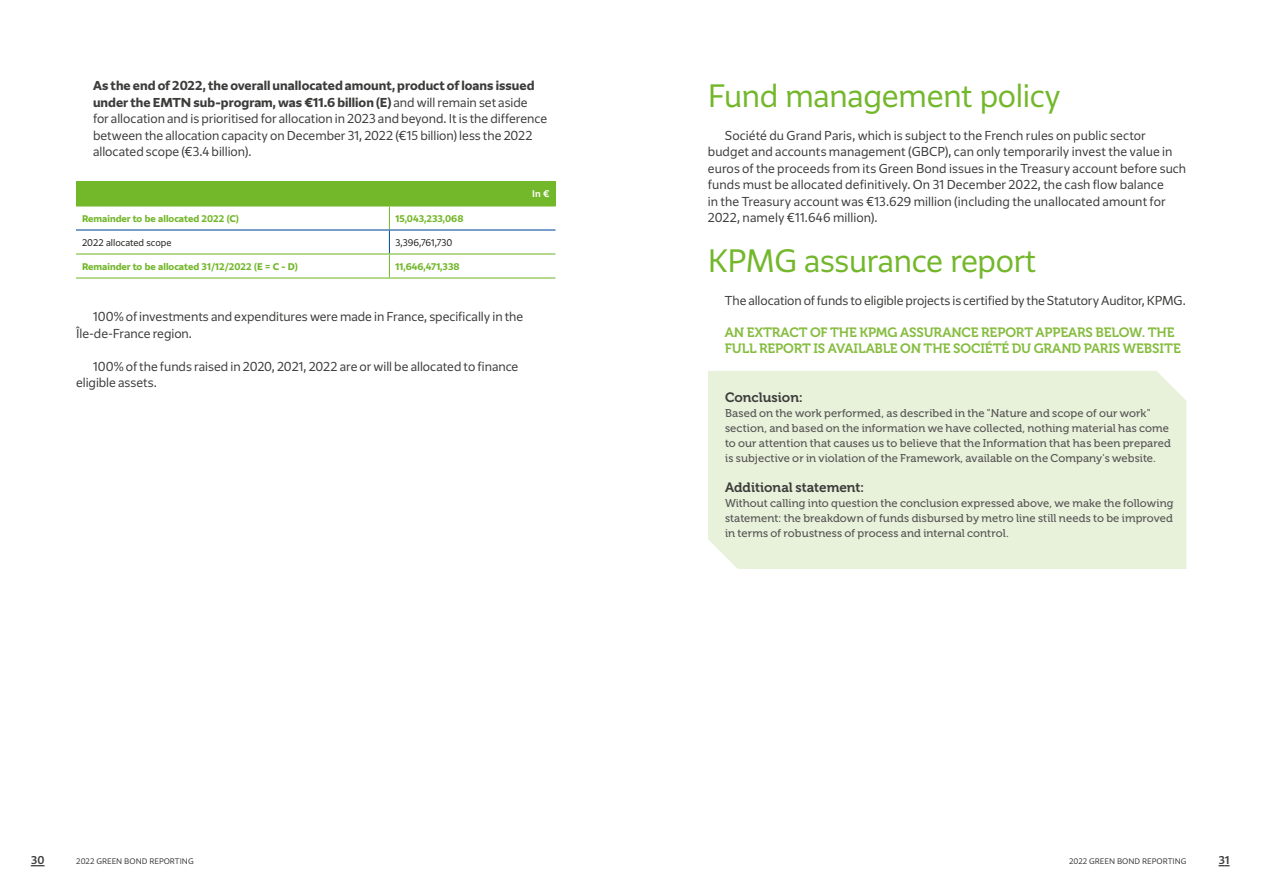
<style>
.page{position:relative;width:1263px;height:893px;background:#fff}
.page>*{position:absolute;margin:0;border:0;box-sizing:border-box;transform-origin:0 0}
._2_Sous-titre_Bleu_Vert{font:300 30px "Grand Paris";letter-spacing:-.01em;color:#73b72b}
._4b_TXT_COURANT_NOIR_REG_ss_retrait{font:13.5px/15.8px "Museo 700";letter-spacing:-.01em;color:#86bd40}
._4b_TXT_COURANT_NOIR_REG_ss_retrait-2{font:13.5px "Museo 700";color:#3c3c3b}
._4_TXT_COURANT_NOIR_REG_1COL{font:300 12px/16.5px "Grand Paris";letter-spacing:.005em;color:#3c3c3b}
._4_TXT_COURANT_NOIR_REG_1COL_ss_retrait{font:300 12px/16.5px "Grand Paris";color:#3c3c3b}
._4_TXT_COURANT_NOIR_REG_1COL_espace{font:300 12px/16.5px "Grand Paris";color:#3c3c3b}
._4b_TXT_COURANT_NOIR_REG_ss_retrait-3{font:11.25px/15px "Museo 500";letter-spacing:.01em;color:#575756}
.t1{font:500 10.5px "Grand Paris Und";color:#3c3c3b}
.tableau_bold{font:700 9px "Grand Paris";color:#73b72b}
.tableau{font:300 9px "Grand Paris";color:#1d1d1b}
.tableau-2{font:500 9px "Grand Paris";color:#fff}
.t2{font:300 7.5px "Grand Paris";color:#3c3c3b}
.s1{font-weight:700}
</style>
<div class="page">
<div style="left:76px;top:182px;width:479px;height:24px;background:#73b72b"></div>
<svg style="left:76px;top:206px;width:479px;height:71px"></svg>
<hr style="left:76px;top:253px;width:313px;height:2px;background:#73b72b">
<hr style="left:389px;top:253px;width:166px;height:2px;background:#73b72b">
<hr style="left:76px;top:277px;width:313px;height:2px;background:#73b72b">
<hr style="left:389px;top:277px;width:166px;height:2px;background:#73b72b">
<hr style="left:76px;top:229px;width:313px;height:2px;background:#00489a">
<hr style="left:389px;top:229px;width:166px;height:2px;background:#00489a">
<div style="left:708px;top:371px;width:478px;height:198px;background:#e8f1da"></div>
<p class="_4_TXT_COURANT_NOIR_REG_1COL_ss_retrait" style="left:93px;top:77px;width:456px"><span class="s1">As the end of 2022, the overall unallocated amount, product of loans issued under the EMTN sub-program, was €11.6 billion (E)</span> and will remain set aside<br>for allocation and is prioritised for allocation in 2023 and beyond. It is the difference between the allocation capacity on December 31, 2022 (€15 billion) less the 2022 allocated scope (€3.4 billion).</p>
<p class="tableau-2" style="left:532px;top:188px;width:19px">In €</p>
<p class="tableau_bold" style="left:82px;top:212px;width:158px">Remainder to be allocated 2022 (C)</p>
<p class="tableau_bold" style="left:395px;top:212px;width:70px">15,043,233,068</p>
<p class="tableau" style="left:82px;top:236px;width:91px">2022 allocated scope</p>
<p class="tableau" style="left:395px;top:236px;width:59px">3,396,761,730</p>
<p class="tableau_bold" style="left:82px;top:260px;width:217px">Remainder to be allocated 31/12/2022 (E = C - D)</p>
<p class="tableau_bold" style="left:395px;top:260px;width:66px">11,646,471,338</p>
<p class="_4_TXT_COURANT_NOIR_REG_1COL_espace" style="left:76px;top:308px;width:449px;text-indent:17px">100% of investments and expenditures were made in France, specifically in the<br>Île-de-France region.</p>
<p class="_4_TXT_COURANT_NOIR_REG_1COL_espace" style="left:76px;top:358px;width:444px;text-indent:17px">100% of the funds raised in 2020, 2021, 2022 are or will be allocated to finance eligible assets.</p>
<p class="_2_Sous-titre_Bleu_Vert" style="left:708px;top:76px;width:355px">Fund management policy</p>
<p class="_4_TXT_COURANT_NOIR_REG_1COL" style="left:708px;top:127px;width:480px;text-indent:17px">Société du Grand Paris, which is subject to the French rules on public sector budget and accounts management (GBCP), can only temporarily invest the value in euros of the proceeds from its Green Bond issues in the Treasury account before such funds must be allocated definitively. On 31 December 2022, the cash flow balance<br>in the Treasury account was €13.629 million (including the unallocated amount for 2022, namely €11.646 million).</p>
<p class="_2_Sous-titre_Bleu_Vert" style="left:708px;top:241px;width:330px">KPMG assurance report</p>
<p class="_4_TXT_COURANT_NOIR_REG_1COL" style="left:725px;top:292px;width:462px">The allocation of funds to eligible projects is certified by the Statutory Auditor, KPMG.</p>
<p class="_4b_TXT_COURANT_NOIR_REG_ss_retrait" style="left:725px;top:325px;width:457px">AN EXTRACT OF THE KPMG ASSURANCE REPORT APPEARS BELOW. THE<br>FULL REPORT IS AVAILABLE ON THE SOCIÉTÉ DU GRAND PARIS WEBSITE</p>
<p class="_4b_TXT_COURANT_NOIR_REG_ss_retrait-2" style="left:725px;top:390px;width:79px">Conclusion:</p>
<p class="_4b_TXT_COURANT_NOIR_REG_ss_retrait-3" style="left:725px;top:406px;width:447px">Based on the work performed, as described in the "Nature and scope of our work" section, and based on the information we have collected, nothing material has come to our attention that causes us to believe that the Information that has been prepared is subjective or in violation of the Framework, available on the Company's website.</p>
<p class="_4b_TXT_COURANT_NOIR_REG_ss_retrait-2" style="left:725px;top:479px;width:141px">Additional statement:</p>
<p class="_4b_TXT_COURANT_NOIR_REG_ss_retrait-3" style="left:725px;top:495px;width:450px;text-align:justify">Without calling into question the conclusion expressed above, we make the following statement: the breakdown of funds disbursed by metro line still needs to be improved in terms of robustness of process and internal control.</p>
<p class="t1" style="left:31px;top:853px;width:15px">30</p>
<p class="t2" style="left:76px;top:856px;width:119px">2022 GREEN BOND REPORTING</p>
<p class="t2" style="left:1069px;top:856px;width:119px">2022 GREEN BOND REPORTING</p>
<p class="t1" style="left:1219px;top:853px;width:12px">31</p>
</div>
